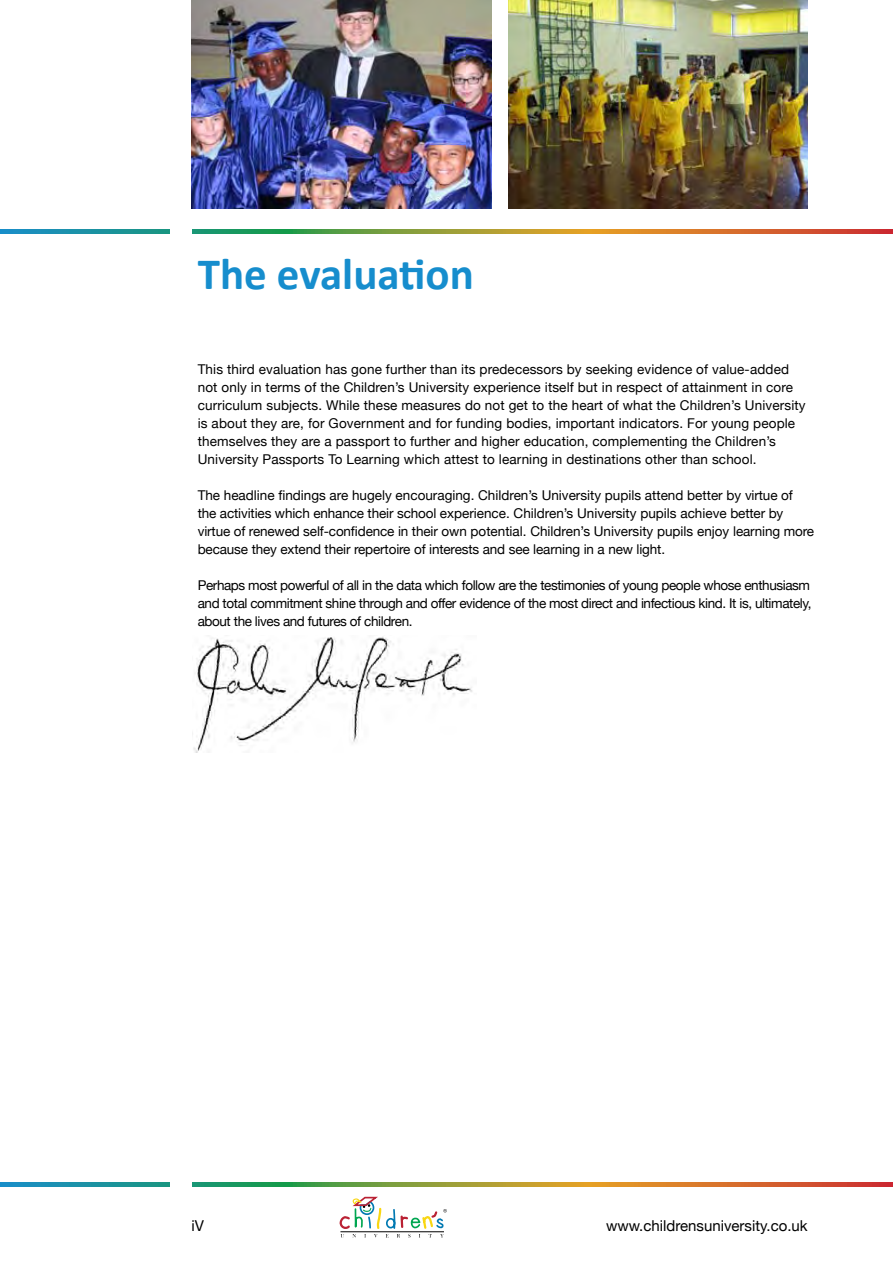
<style>
.page{position:relative;width:893px;height:1263px;background:#fff}
.page>*{position:absolute;margin:0;border:0;box-sizing:border-box;transform-origin:0 0}
.t1{font:700 45px "Calibri";color:#168dcd}
.t2{font:15px "Helvetica Neue";color:#000}
.t3{font:13.5px/18px "Helvetica Neue";letter-spacing:.01em;color:#000}
.t4{font:13.5px/18px "Helvetica Neue";letter-spacing:-.01em;color:#000}
</style>
<div class="page">
<img style="left:192px;top:636px;width:281px;height:117px">
<svg style="left:0;top:1182px;width:893px;height:4px;background:#84884d"></svg>
<svg style="left:339px;top:1196px;width:108px;height:41px"></svg>
<svg style="left:0;top:230px;width:893px;height:4px;background:#84884d"></svg>
<div style="left:170px;top:17px;width:21px;height:1195px;background:#fff"></div>
<img style="left:508px;top:0;width:300px;height:208px">
<img style="left:191px;top:0;width:300px;height:208px">
<h1 class="t1" style="left:198px;top:246px;width:278px">The evaluation</h1>
<p class="t3" style="left:198px;top:360px;width:609px">This third evaluation has gone further than its predecessors by seeking evidence of value-added not only in terms of the Children’s University experience itself but in respect of attainment in core curriculum subjects. While these measures do not get to the heart of what the Children’s University is about they are, for Government and for funding bodies, important indicators. For young people themselves they are a passport to further and higher education, complementing the Children’s University Passports To Learning which attest to learning in destinations other than school.</p>
<p class="t4" style="left:198px;top:486px;width:618px">The headline findings are hugely encouraging. Children’s University pupils attend better by virtue of the activities which enhance their school experience. Children’s University pupils achieve better by virtue of renewed self-confidence in their own potential. Children’s University pupils enjoy learning more because they extend their repertoire of interests and see learning in a new light.</p>
<p class="t3" style="left:198px;top:576px;width:615px;text-align:justify">Perhaps most powerful of all in the data which follow are the testimonies of young people whose enthusiasm and total commitment shine through and offer evidence of the most direct and infectious kind. It is, ultimately, about the lives and futures of children.</p>
<p class="t2" style="left:191px;top:1217px;width:14px">iV</p>
<p class="t2" style="left:606px;top:1217px;width:203px">www.childrensuniversity.co.uk</p>
</div>
